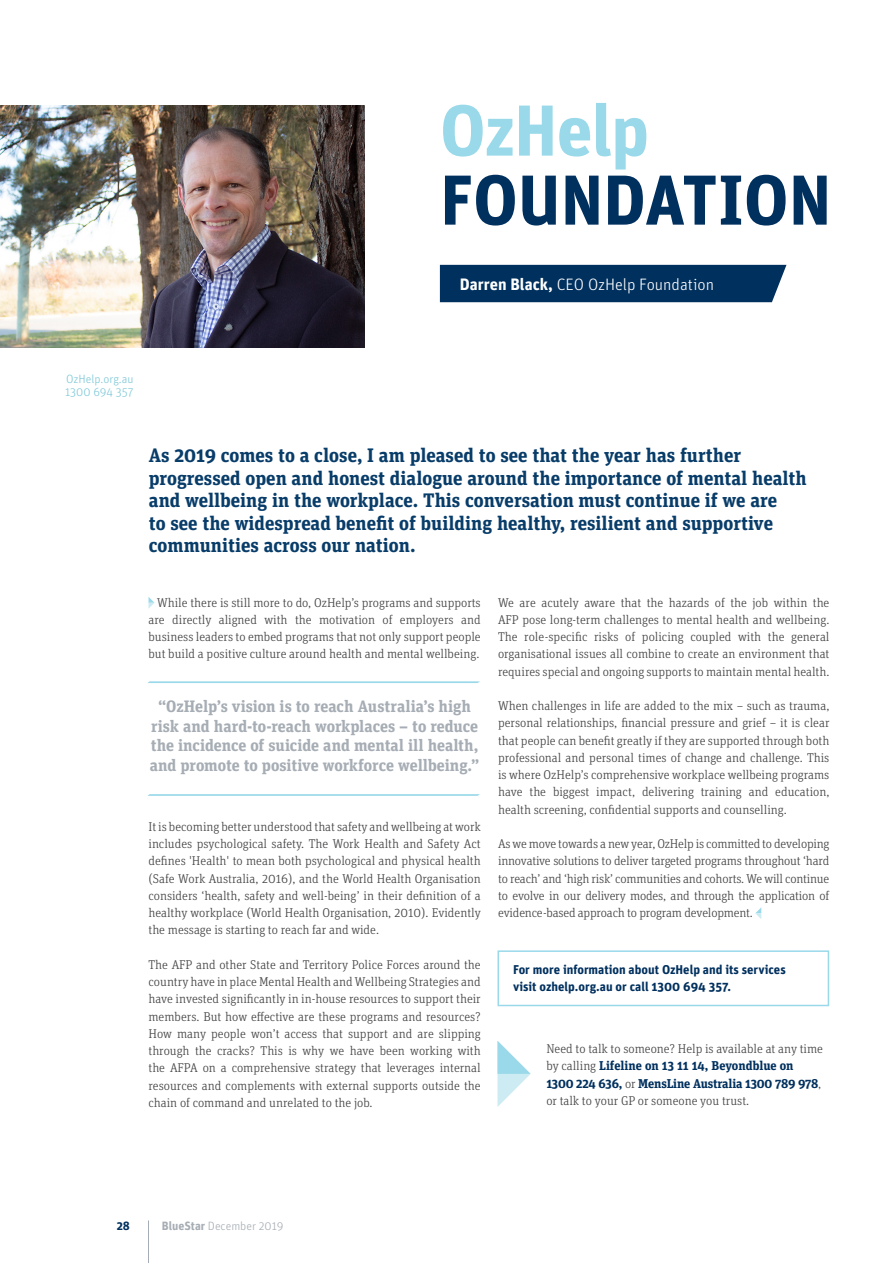
<style>
.page{position:relative;width:893px;height:1263px;background:#fff}
.page>*{position:absolute;margin:0;border:0;box-sizing:border-box;transform-origin:0 0}
.t1{font:700 72px "Unit OT";letter-spacing:-.015em;color:#9ad9e9}
.t2{font:700 70.5px "Unit OT";letter-spacing:-.005em;color:#00305e}
.t3{font:700 19.5px/22.5px "Unit Slab OT";color:#083c69}
.t4{font:700 16.5px/19.5px "Unit Slab OT";letter-spacing:-.005em;color:#a6adb4;text-align:center}
.t5{font:300 16.5px "Unit OT";color:#fff}
.t6{font:300 12.75px/17.2px "Unit Slab OT";color:#414042;text-align:justify}
.t7{font:700 12.75px/17.2px "Unit OT";color:#00305e}
.t8{font:300 12px/13.8px "Unit OT";color:#7dc8d7}
.t9{font:300 12px "Unit OT";color:#a6adb4}
.t10{font:700 12px "Unit OT";color:#00305e}
.s1{font-weight:700}
.s2{font-weight:700;color:#00305e}
</style>
<div class="page">
<hr style="left:148px;top:1220px;width:1px;height:43px;background:#a6adb4">
<svg style="left:755px;top:908px;width:6px;height:11px"></svg>
<div style="left:497px;top:950px;width:332px;height:56px;border:2px solid #9ad9e9"></div>
<svg style="left:497px;top:1041px;width:34px;height:66px"></svg>
<svg style="left:148px;top:597px;width:6px;height:12px"></svg>
<div style="left:440px;top:265px;width:346px;height:37px;background:#00305e"></div>
<img style="left:0;top:106px;width:364px;height:242px">
<svg style="left:148px;top:681px;width:332px;height:2px"></svg>
<svg style="left:147px;top:794px;width:333px;height:2px"></svg>
<h1 class="t1" style="left:440px;top:84px;width:211px">OzHelp</h1>
<h2 class="t2" style="left:440px;top:154px;width:393px">FOUNDATION</h2>
<p class="t5" style="left:460px;top:274px;width:256px"><span class="s1">Darren Black,</span> CEO OzHelp Foundation</p>
<p class="t8" style="left:65px;top:372px;width:70px">OzHelp.org.au<br>1300 694 357</p>
<p class="t3" style="left:149px;top:444px;width:659px">As 2019 comes to a close, I am pleased to see that the year has further progressed open and honest dialogue around the importance of mental health and wellbeing in the workplace. This conversation must continue if we are<br>to see the widespread benefit of building healthy, resilient and supportive communities across our nation.</p>
<p class="t6" style="left:148px;top:593px;width:334px;text-indent:9px">While there is still more to do, OzHelp’s programs and supports are directly aligned with the motivation of employers and business leaders to embed programs that not only support people but build a positive culture around health and mental wellbeing.</p>
<p class="t4" style="left:150px;top:696px;width:331px">“OzHelp’s vision is to reach Australia’s high risk and hard-to-reach workplaces – to reduce the incidence of suicide and mental ill health, and promote to positive workforce wellbeing.”</p>
<p class="t6" style="left:148px;top:818px;width:334px">It is becoming better understood that safety and wellbeing at work includes psychological safety. The Work Health and Safety Act defines 'Health' to mean both psychological and physical health (Safe Work Australia, 2016), and the World Health Organisation considers ‘health, safety and well-being’ in their definition of a healthy workplace (World Health Organisation, 2010). Evidently the message is starting to reach far and wide.</p>
<p class="t6" style="left:148px;top:956px;width:334px">The AFP and other State and Territory Police Forces around the country have in place Mental Health and Wellbeing Strategies and have invested significantly in in-house resources to support their members. But how effective are these programs and resources?<br>How many people won’t access that support and are slipping through the cracks? This is why we have been working with the AFPA on a comprehensive strategy that leverages internal resources and complements with external supports outside the chain of command and unrelated to the job.</p>
<p class="t6" style="left:498px;top:593px;width:333px">We are acutely aware that the hazards of the job within the AFP pose long-term challenges to mental health and wellbeing.<br>The role-specific risks of policing coupled with the general organisational issues all combine to create an environment that requires special and ongoing supports to maintain mental health.</p>
<p class="t6" style="left:498px;top:697px;width:333px">When challenges in life are added to the mix – such as trauma, personal relationships, financial pressure and grief – it is clear that people can benefit greatly if they are supported through both professional and personal times of change and challenge. This is where OzHelp’s comprehensive workplace wellbeing programs have the biggest impact, delivering training and education, health screening, confidential supports and counselling.</p>
<p class="t6" style="left:498px;top:835px;width:333px">As we move towards a new year, OzHelp is committed to developing innovative solutions to deliver targeted programs throughout ‘hard to reach’ and ‘high risk’ communities and cohorts. We will continue to evolve in our delivery modes, and through the application of evidence-based approach to program development.</p>
<p class="t7" style="left:513px;top:960px;width:274px">For more information about OzHelp and its services visit ozhelp.org.au or call 1300 694 357.</p>
<p class="t6" style="left:546px;top:1040px;width:278px;text-align:left">Need to talk to someone? Help is available at any time by calling <span class="s2">Lifeline on 13 11 14, Beyondblue on 1300 224 636,</span> or <span class="s2">MensLine Australia 1300 789 978</span>, or talk to your GP or someone you trust.</p>
<p class="t10" style="left:117px;top:1218px;width:15px">28</p>
<p class="t9" style="left:162px;top:1219px;width:123px"><span class="s1">BlueStar</span> December 2019</p>
</div>
